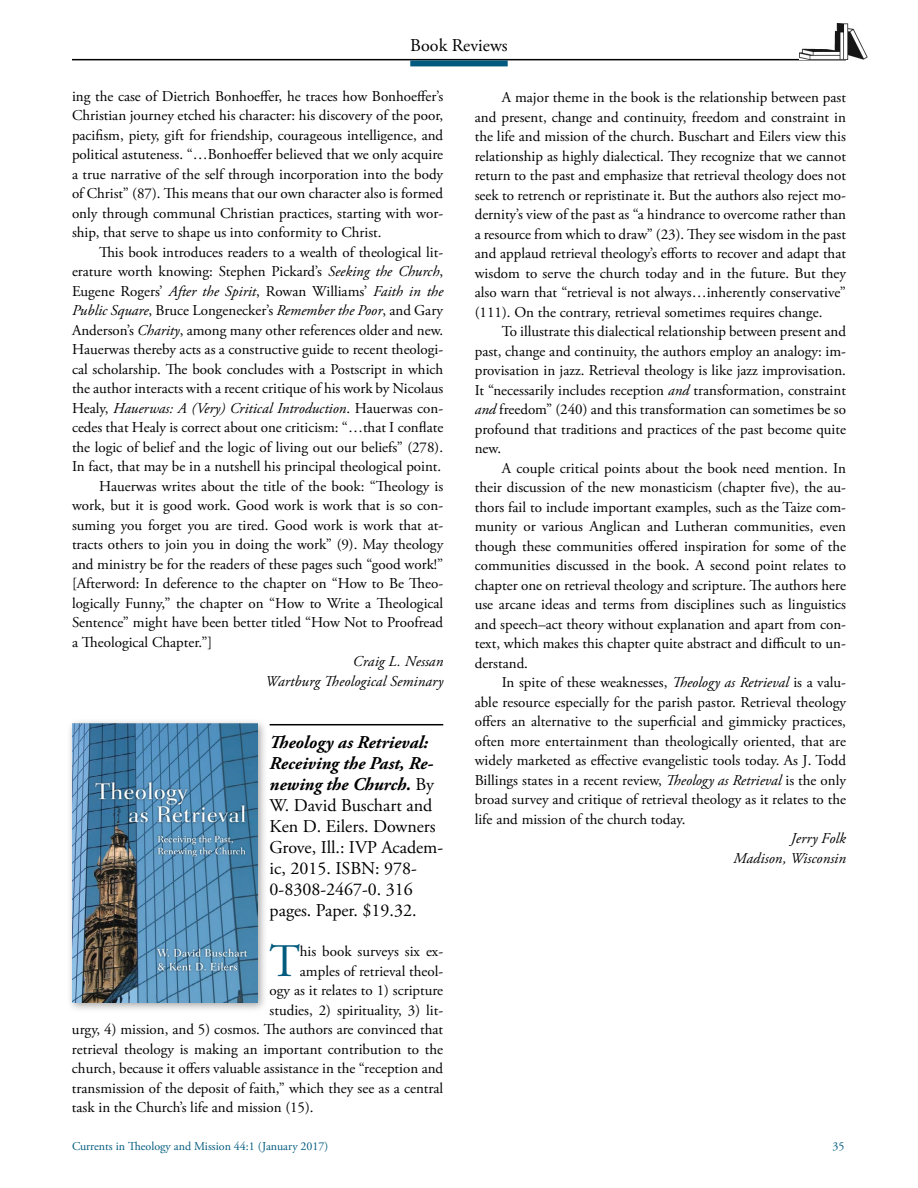
<style>
.page{position:relative;width:918px;height:1188px;background:#fff}
.page>*{position:absolute;margin:0;border:0;box-sizing:border-box;transform-origin:0 0}
.t1{font:46.65px "Adobe Garamond Pro";color:#025b7e}
.t2{font:18px/21px "Adobe Garamond Pro";color:#000}
.t3{font:15px/19.5px "Adobe Garamond Pro";color:#000;text-align:justify}
.t4{font:italic 15px/19.5px "Adobe Garamond Pro";color:#000;text-align:right}
.t5{font:12px "Adobe Garamond Pro";color:#025b7e}
.s1{font-style:italic}
.s2{font-style:normal}
.s3{font-weight:700;font-style:italic}
</style>
<div class="page">
<hr style="left:72px;top:59px;width:774px;height:1px;background:#000">
<div style="left:410px;top:60px;width:98px;height:6px;background:#025b7e"></div>
<img style="left:799px;top:23px;width:68px;height:36px">
<hr style="left:270px;top:724px;width:173px;height:1px;background:#000">
<div style="left:66px;top:718px;width:202px;height:295px;background:#000;opacity:.36"></div>
<img style="left:72px;top:724px;width:186px;height:279px">
<p class="t2" style="left:410px;top:36px;width:99px">Book Reviews</p>
<p class="t3" style="left:475px;top:88px;width:373px;text-indent:27px">A major theme in the book is the relationship between past and present, change and continuity, freedom and constraint in the life and mission of the church. Buschart and Eilers view this relationship as highly dialectical. They recognize that we cannot return to the past and emphasize that retrieval theology does not seek to retrench or repristinate it. But the authors also reject mo&shy;dernity’s view of the past as “a hindrance to overcome rather than a resource from which to draw” (23). They see wisdom in the past and applaud retrieval theology’s efforts to recover and adapt that wisdom to serve the church today and in the future. But they also warn that “retrieval is not always…inherently conservative” (111). On the contrary, retrieval sometimes requires change.</p>
<p class="t3" style="left:475px;top:322px;width:373px;text-indent:27px">To illustrate this dialectical relationship between present and past, change and continuity, the authors employ an analogy: im&shy;provisation in jazz. Retrieval theology is like jazz improvisation.<br>It “necessarily includes reception <span class="s1">and</span> transformation, constraint <span class="s1">and</span> freedom” (240) and this transformation can sometimes be so profound that traditions and practices of the past become quite new.</p>
<p class="t3" style="left:475px;top:459px;width:373px;text-indent:27px">A couple critical points about the book need mention. In their discussion of the new monasticism (chapter five), the au&shy;thors fail to include important examples, such as the Taize com&shy;munity or various Anglican and Lutheran communities, even though these communities offered inspiration for some of the communities discussed in the book. A second point relates to chapter one on retrieval theology and scripture. The authors here use arcane ideas and terms from disciplines such as linguistics and speech–act theory without explanation and apart from con&shy;text, which makes this chapter quite abstract and difficult to un&shy;derstand.</p>
<p class="t3" style="left:475px;top:673px;width:373px;text-indent:27px">In spite of these weaknesses, <span class="s1">Theology as Retrieval</span> is a valu&shy;able resource especially for the parish pastor. Retrieval theology offers an alternative to the superficial and gimmicky practices, often more entertainment than theologically oriented, that are widely marketed as effective evangelistic tools today. As J. Todd Billings states in a recent review, <span class="s1">Theology as Retrieval</span> is the only broad survey and critique of retrieval theology as it relates to the life and mission of the church today.</p>
<p class="t4" style="left:733px;top:829px;width:114px">Jerry Folk<br>Madison, Wisconsin</p>
<p class="t3" style="left:72px;top:87px;width:373px">ing the case of Dietrich Bonhoeffer, he traces how Bonhoeffer’s Christian journey etched his character: his discovery of the poor, pacifism, piety, gift for friendship, courageous intelligence, and political astuteness. “…Bonhoeffer believed that we only acquire a true narrative of the self through incorporation into the body of Christ” (87). This means that our own character also is formed only through communal Christian practices, starting with wor&shy;ship, that serve to shape us into conformity to Christ.</p>
<p class="t3" style="left:99px;top:243px;width:346px">This book introduces readers to a wealth of theological lit-</p>
<p class="t3" style="left:72px;top:262px;width:373px">erature worth knowing: Stephen Pickard’s <span class="s1">Seeking the Church</span>,</p>
<p class="t3" style="left:72px;top:282px;width:373px">Eugene Rogers’ <span class="s1">After the Spirit</span>, Rowan Williams’ <span class="s1">Faith in the</span></p>
<p class="t4" style="left:72px;top:301px;width:373px">Public Square<span class="s2">, Bruce Longenecker’s</span> Remember the Poor<span class="s2">, and Gary</span></p>
<p class="t3" style="left:72px;top:321px;width:373px">Anderson’s <span class="s1">Charity</span>, among many other references older and new.</p>
<p class="t3" style="left:72px;top:340px;width:373px">Hauerwas thereby acts as a constructive guide to recent theologi-</p>
<p class="t3" style="left:72px;top:360px;width:373px">cal scholarship. The book concludes with a Postscript in which</p>
<p class="t3" style="left:72px;top:379px;width:373px">the author interacts with a recent critique of his work by Nicolaus</p>
<p class="t4" style="left:72px;top:399px;width:373px"><span class="s2">Healy,</span> Hauerwas: A (Very) Critical Introduction<span class="s2">. Hauerwas con-</span></p>
<p class="t3" style="left:72px;top:418px;width:373px">cedes that Healy is correct about one criticism: “…that I conflate</p>
<p class="t3" style="left:72px;top:438px;width:373px">the logic of belief and the logic of living out our beliefs” (278).</p>
<p class="t3" style="left:72px;top:457px;width:371px">In fact, that may be in a nutshell his principal theological point.</p>
<p class="t3" style="left:99px;top:477px;width:346px">Hauerwas writes about the title of the book: “Theology is</p>
<p class="t3" style="left:72px;top:496px;width:373px">work, but it is good work. Good work is work that is so con-</p>
<p class="t3" style="left:72px;top:516px;width:373px">suming you forget you are tired. Good work is work that at-</p>
<p class="t3" style="left:72px;top:535px;width:373px">tracts others to join you in doing the work” (9). May theology</p>
<p class="t3" style="left:72px;top:555px;width:373px">and ministry be for the readers of these pages such “good work!”</p>
<p class="t3" style="left:72px;top:574px;width:373px">[Afterword: In deference to the chapter on “How to Be Theo-</p>
<p class="t3" style="left:72px;top:594px;width:373px">logically Funny,” the chapter on “How to Write a Theological</p>
<p class="t3" style="left:72px;top:613px;width:373px">Sentence” might have been better titled “How Not to Proofread</p>
<p class="t3" style="left:72px;top:633px;width:142px">a Theological Chapter.”]</p>
<p class="t4" style="left:266px;top:652px;width:179px">Craig L. Nessan<br>Wartburg Theological Seminary</p>
<p class="t2" style="left:270px;top:732px;width:175px"><span class="s3">Theology as Retrieval:<br>Receiving the Past, Re&shy;newing the Church.</span> By<br>W. David Buschart and<br>Ken D. Eilers. Downers<br>Grove, Ill.: IVP Academ&shy;ic, 2015. ISBN: 978-<br>0-8308-2467-0. 316 pages. Paper. $19.32.</p>
<h1 class="t1" style="left:270px;top:933px;width:32px">T</h1>
<p class="t3" style="left:300px;top:943px;width:145px">his book surveys six ex-</p>
<p class="t3" style="left:300px;top:962px;width:145px">amples of retrieval theol-</p>
<p class="t3" style="left:270px;top:982px;width:175px">ogy as it relates to 1) scripture</p>
<p class="t3" style="left:270px;top:1001px;width:175px">studies, 2) spirituality, 3) lit-</p>
<p class="t3" style="left:72px;top:1021px;width:373px">urgy, 4) mission, and 5) cosmos. The authors are convinced that</p>
<p class="t3" style="left:72px;top:1040px;width:373px">retrieval theology is making an important contribution to the</p>
<p class="t3" style="left:72px;top:1060px;width:373px">church, because it offers valuable assistance in the “reception and</p>
<p class="t3" style="left:72px;top:1079px;width:373px">transmission of the deposit of faith,” which they see as a central</p>
<p class="t3" style="left:72px;top:1099px;width:243px">task in the Church’s life and mission (15).</p>
<p class="t5" style="left:72px;top:1139px;width:258px">Currents in Theology and Mission 44:1 (January 2017)</p>
<p class="t5" style="left:832px;top:1139px;width:13px">35</p>
</div>
